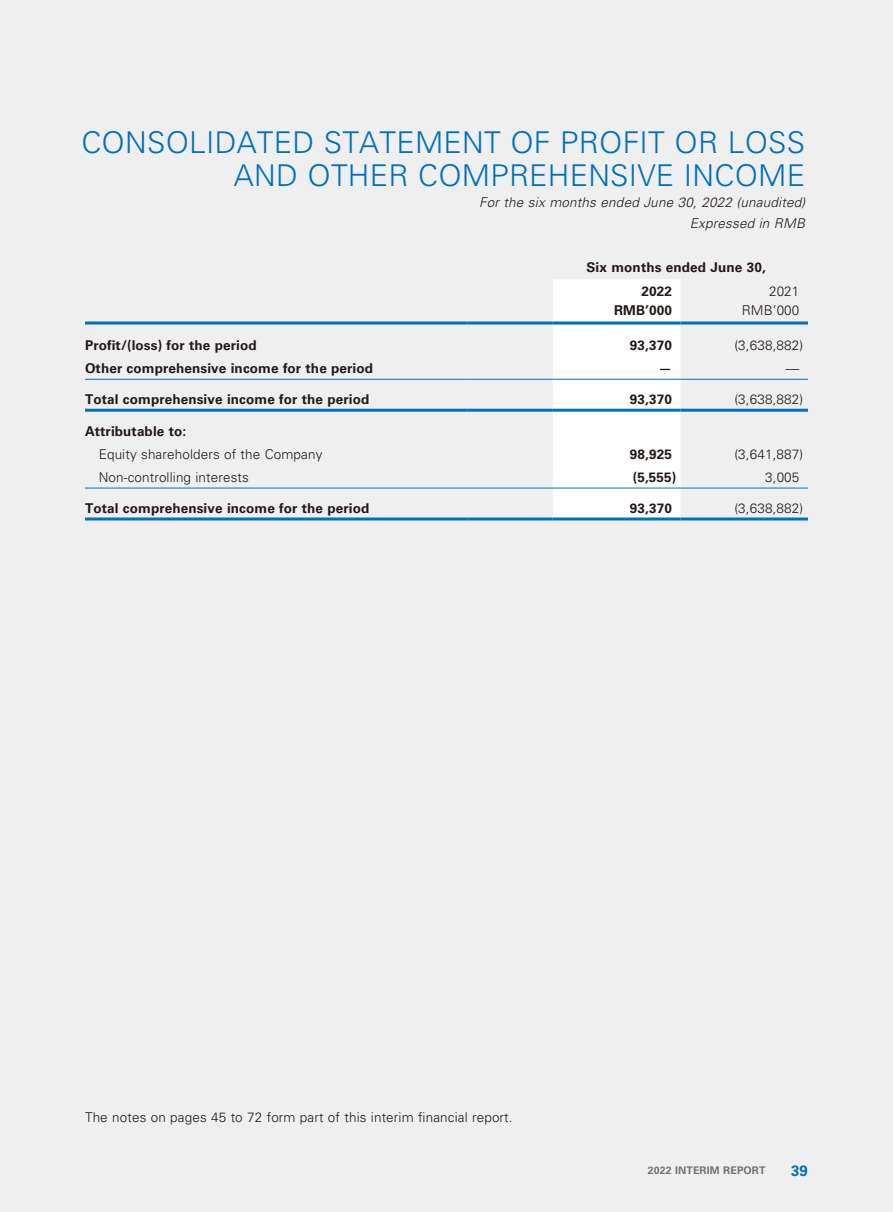
<style>
.page{position:relative;width:893px;height:1212px;background:#efeff0}
.page>*{position:absolute;margin:0;border:0;box-sizing:border-box;transform-origin:0 0}
.t1{font:300 30px/33px "Univers";letter-spacing:.01em;color:#0070bb;text-align:right}
.t2{font:700 15px "Univers";color:#0070bb}
.t3{font:700 13.5px/24.2px "Univers";letter-spacing:.01em;color:#231916}
.t4{font:300 13.5px/19.5px "Univers";letter-spacing:.01em;color:#231916;text-align:right}
.t5{font:italic 300 13.5px/21px "Univers";letter-spacing:.015em;color:#231916;text-align:right}
.t6{font:700 10.5px "Univers";letter-spacing:.015em;color:#727272}
</style>
<div class="page">
<div style="left:553px;top:280px;width:127px;height:237px;background:#fff"></div>
<hr style="left:468px;top:517px;width:85px;height:3px;background:#0070bb">
<hr style="left:553px;top:517px;width:127px;height:3px;background:#0070bb">
<hr style="left:680px;top:517px;width:128px;height:3px;background:#0070bb">
<hr style="left:85px;top:517px;width:383px;height:3px;background:#0070bb">
<hr style="left:85px;top:321px;width:383px;height:3px;background:#0070bb">
<hr style="left:468px;top:321px;width:85px;height:3px;background:#0070bb">
<hr style="left:553px;top:321px;width:127px;height:3px;background:#0070bb">
<hr style="left:680px;top:321px;width:128px;height:3px;background:#0070bb">
<hr style="left:85px;top:379px;width:383px;height:1px;background:#0070bb">
<hr style="left:468px;top:379px;width:85px;height:1px;background:#0070bb">
<hr style="left:553px;top:379px;width:127px;height:1px;background:#0070bb">
<hr style="left:680px;top:379px;width:128px;height:1px;background:#0070bb">
<hr style="left:85px;top:488px;width:383px;height:1px;background:#0070bb">
<hr style="left:468px;top:488px;width:85px;height:1px;background:#0070bb">
<hr style="left:553px;top:488px;width:127px;height:1px;background:#0070bb">
<hr style="left:680px;top:488px;width:128px;height:1px;background:#0070bb">
<hr style="left:85px;top:409px;width:383px;height:3px;background:#0070bb">
<hr style="left:468px;top:409px;width:85px;height:3px;background:#0070bb">
<hr style="left:553px;top:409px;width:127px;height:3px;background:#0070bb">
<hr style="left:680px;top:409px;width:128px;height:3px;background:#0070bb">
<h1 class="t1" style="left:81px;top:126px;width:725px">CONSOLIDATED STATEMENT OF PROFIT OR LOSS<br>AND OTHER COMPREHENSIVE INCOME</h1>
<p class="t5" style="left:479px;top:192px;width:327px">For the six months ended June 30, 2022 (unaudited)<br>Expressed in RMB</p>
<p class="t3" style="left:641px;top:255px;width:126px;text-indent:-55px">Six months ended June 30,<br>2022</p>
<p class="t3" style="left:614px;top:299px;width:59px">RMB’000</p>
<p class="t4" style="left:742px;top:281px;width:59px">2021<br>RMB’000</p>
<p class="t3" style="left:85px;top:333px;width:173px">Profit/(loss) for the period</p>
<p class="t3" style="left:630px;top:333px;width:43px">93,370</p>
<p class="t4" style="left:734px;top:335px;width:70px">(3,638,882)</p>
<p class="t3" style="left:85px;top:356px;width:290px">Other comprehensive income for the period</p>
<p class="t3" style="left:658px;top:356px;width:15px">—</p>
<p class="t4" style="left:786px;top:358px;width:15px">—</p>
<p class="t3" style="left:85px;top:387px;width:286px">Total comprehensive income for the period</p>
<p class="t3" style="left:630px;top:387px;width:43px">93,370</p>
<p class="t4" style="left:734px;top:389px;width:70px">(3,638,882)</p>
<p class="t3" style="left:85px;top:419px;width:103px">Attributable to:</p>
<p class="t4" style="left:99px;top:444px;width:225px">Equity shareholders of the Company</p>
<p class="t3" style="left:630px;top:442px;width:43px">98,925</p>
<p class="t4" style="left:734px;top:444px;width:70px">(3,641,887)</p>
<p class="t4" style="left:99px;top:467px;width:152px">Non-controlling interests</p>
<p class="t3" style="left:633px;top:465px;width:45px">(5,555)</p>
<p class="t4" style="left:765px;top:467px;width:36px">3,005</p>
<p class="t3" style="left:85px;top:496px;width:286px">Total comprehensive income for the period</p>
<p class="t3" style="left:630px;top:496px;width:43px">93,370</p>
<p class="t4" style="left:734px;top:498px;width:70px">(3,638,882)</p>
<p class="t4" style="left:85px;top:1107px;width:429px">The notes on pages 45 to 72 form part of this interim financial report.</p>
<p class="t6" style="left:648px;top:1164px;width:119px">2022 INTERIM REPORT</p>
<p class="t2" style="left:791px;top:1162px;width:18px">39</p>
</div>
